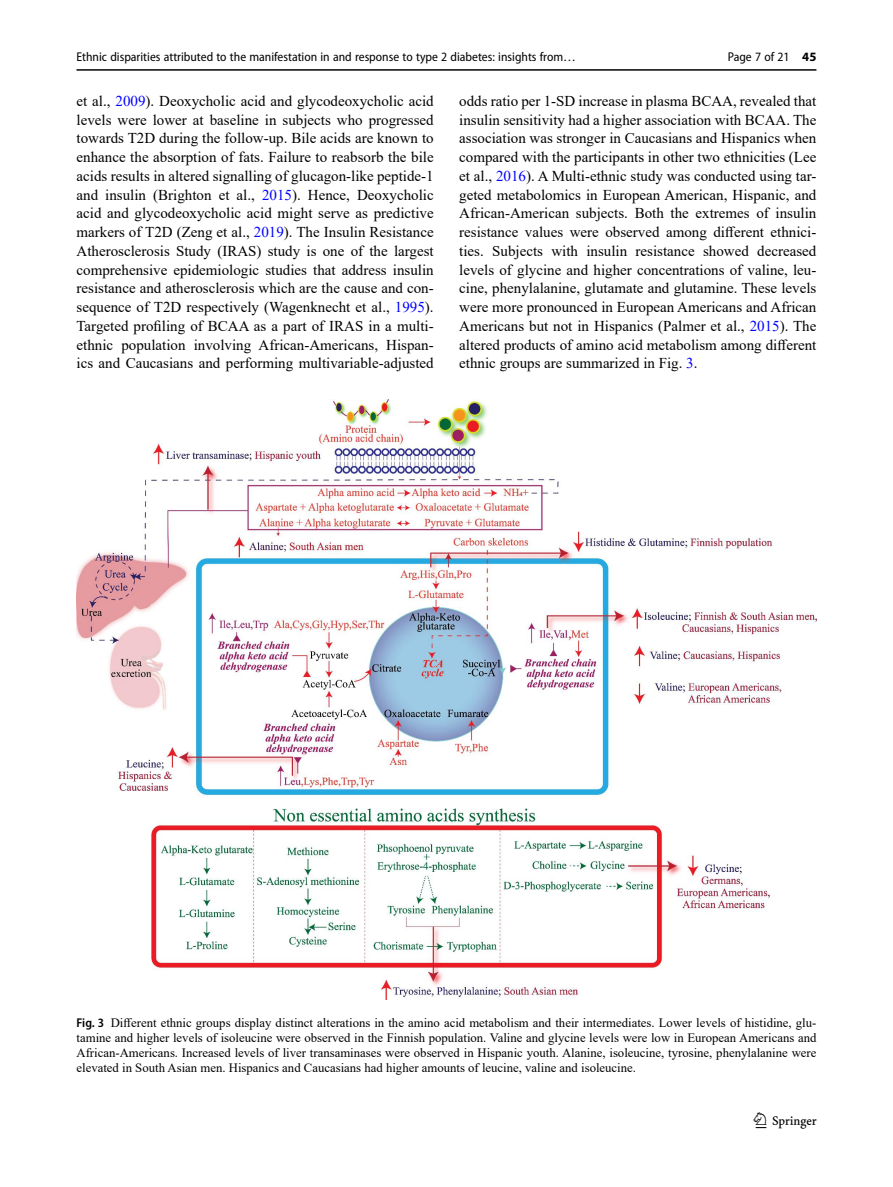
<style>
.page{position:relative;width:893px;height:1187px;background:#fff}
.page>*{position:absolute;margin:0;border:0;box-sizing:border-box;transform-origin:0 0}
.t1{font:22.5px "Springnew";color:#000}
.Body_Text_Indent{font:15px/18.8px "Times New Roman";color:#000;text-align:justify}
.Figure_Caption{font:12.75px/15px "Times New Roman";color:#000;text-align:justify}
.t2{font:semi-condensed 12.75px "Myriad Pro";color:#000}
.s1{font-weight:700;font-stretch:normal}
.s2{font-family:"Times New Roman PSMT2";color:#00f}
.s3{font-family:"Times New Roman PSMT2"}
.s4{font-family:"Myriad Pro";font-weight:600;font-stretch:semi-condensed}
</style>
<div class="page">
<hr style="left:77px;top:69px;width:739px;height:2px;background:#000">
<img style="left:76px;top:399px;width:741px;height:600px">
<p class="t2" style="left:77px;top:49px;width:501px">Ethnic disparities attributed to the manifestation in and response to type 2 diabetes: insights from…</p>
<p class="t2" style="left:728px;top:49px;width:90px">Page 7 of 21 <span class="s1">45</span></p>
<p class="Body_Text_Indent" style="left:77px;top:91px;width:359px">et al., <span class="s2">2009</span>). Deoxycholic acid and glycodeoxycholic acid <span class="s3">levels were lower at baseline in subjects who progressed </span>towards T2D during the follow-up. Bile acids are known to enhance the absorption of fats. Failure to reabsorb the bile <span class="s3">acids results in altered signalling of glucagon-like peptide-1 </span>and insulin (Brighton et al., <span class="s2">2015</span>). Hence, Deoxycholic acid and glycodeoxycholic acid might serve as predictive markers of T2D (Zeng et al., <span class="s2">2019</span>). The Insulin Resistance Atherosclerosis Study (IRAS) study is one of the largest <span class="s3">comprehensive epidemiologic studies that address insulin resistance and atherosclerosis which are the cause and con&shy;</span>sequence of T2D respectively (Wagenknecht et al., <span class="s2">1995</span>).<br>Targeted profiling of BCAA as a part of IRAS in a multi&shy;ethnic population involving African-Americans, Hispan&shy;ics and Caucasians and performing multivariable-adjusted</p>
<p class="Body_Text_Indent" style="left:459px;top:91px;width:359px">odds ratio per 1-SD increase in plasma BCAA, revealed that insulin sensitivity had a higher association with BCAA. The association was stronger in Caucasians and Hispanics when compared with the participants in other two ethnicities (Lee et al., <span class="s2">2016</span>). A Multi-ethnic study was conducted using tar&shy;geted metabolomics in European American, Hispanic, and African-American subjects. Both the extremes of insulin resistance values were observed among different ethnici&shy;ties. Subjects with insulin resistance showed decreased <span class="s3">levels of glycine and higher concentrations of valine, leu&shy;</span>cine, phenylalanine, glutamate and glutamine. These levels were more pronounced in European Americans and African Americans but not in Hispanics (Palmer et al., <span class="s2">2015</span>). The altered products of amino acid metabolism among different ethnic groups are summarized in Fig. <span class="s2">3</span>.</p>
<p class="Figure_Caption" style="left:77px;top:1014px;width:741px"><span class="s4">Fig. 3</span> Different ethnic groups display distinct alterations in the amino acid metabolism and their intermediates. Lower levels of histidine, glu&shy;tamine and higher levels of isoleucine were observed in the Finnish population. Valine and glycine levels were low in European Americans and African-Americans. Increased levels of liver transaminases were observed in Hispanic youth. Alanine, isoleucine, tyrosine, phenylalanine were elevated in South Asian men. Hispanics and Caucasians had higher amounts of leucine, valine and isoleucine.</p>
<h1 class="t1" style="left:756px;top:1107px;width:63px">1 3</h1>
</div>
